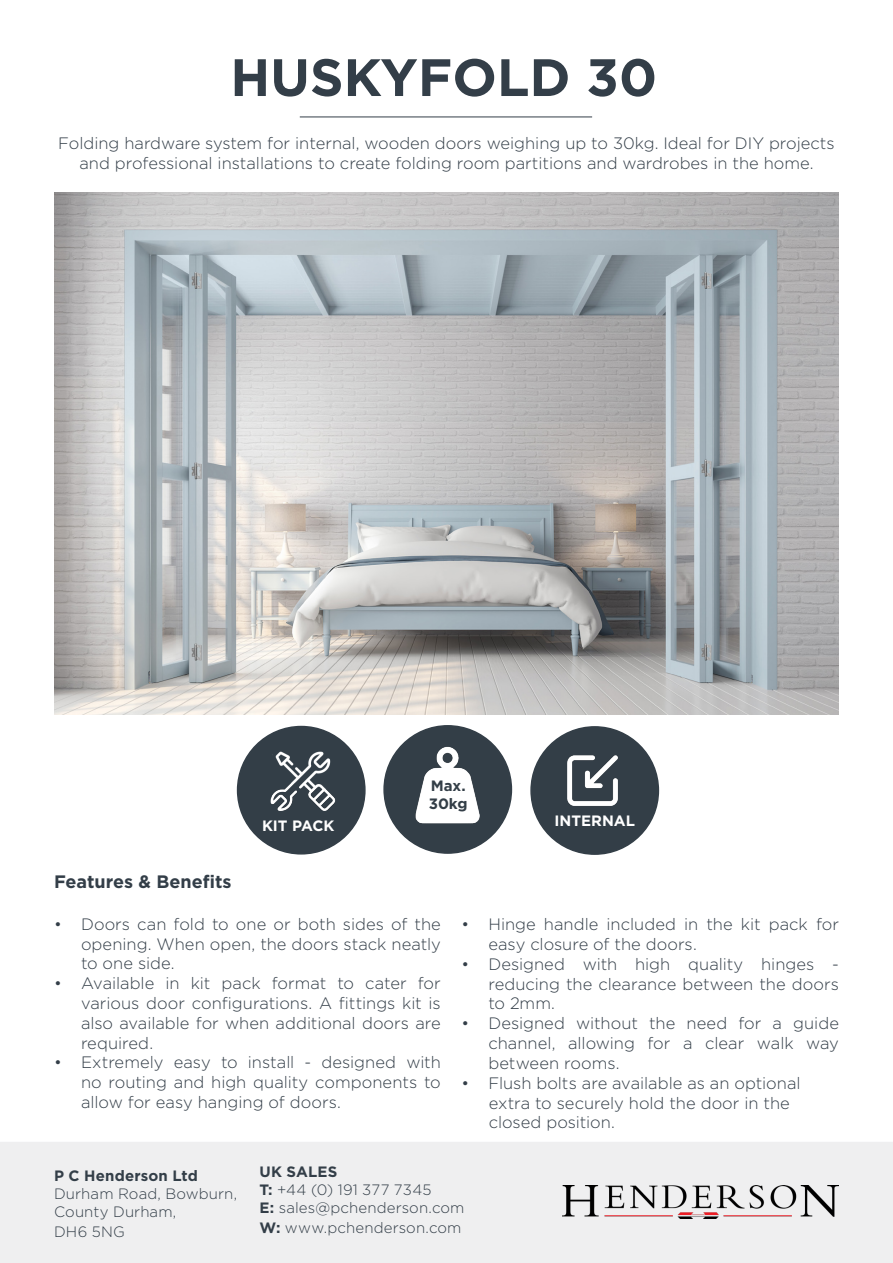
<style>
.page{position:relative;width:893px;height:1263px;background:#fff}
.page>*{position:absolute;margin:0;border:0;box-sizing:border-box;transform-origin:0 0}
.t1{font:700 52.5px "Gotham";color:#333e48}
.t2{font:700 18px "Gotham";color:#333e48}
.t3{font:300 16.5px/19.8px "Gotham";color:#333e48;text-align:justify}
.t4{font:300 15px "Gotham";letter-spacing:.01em;color:#333e48}
.t5{font:700 15px "Gotham";letter-spacing:.01em;color:#333e48}
.t6{font:700 15px "Gotham";color:#fff}
.t7{font:700 15px "Gotham";color:#333e47}
.s1{font-weight:700}
</style>
<div class="page">
<img style="left:54px;top:192px;width:785px;height:522px">
<div style="left:384px;top:726px;width:127px;height:127px;background:#333e47;border-radius:50%"></div>
<img style="left:395px;top:737px;width:106px;height:104px">
<div style="left:238px;top:726px;width:127px;height:128px;background:#333e47;border-radius:50%"></div>
<img style="left:270px;top:739px;width:77px;height:71px">
<div style="left:531px;top:727px;width:127px;height:127px;background:#333e47;border-radius:50%"></div>
<img style="left:567px;top:755px;width:51px;height:51px">
<hr style="left:300px;top:117px;width:292px;height:1px;background:#333e48">
<div style="left:0;top:1142px;width:893px;height:121px;background:#efeff0"></div>
<img style="left:562px;top:1185px;width:276px;height:34px">
<p class="t1" style="left:230px;top:43px;width:428px">HUSKYFOLD 30</p>
<p class="t3" style="left:58px;top:133px;width:778px;text-align:center">Folding hardware system for internal, wooden doors weighing up to 30kg. Ideal for DIY projects and professional installations to create folding room partitions and wardrobes in the home.</p>
<p class="t7" style="left:431px;top:776px;width:36px">Max.</p>
<p class="t7" style="left:429px;top:794px;width:40px">30kg</p>
<p class="t6" style="left:262px;top:816px;width:74px">KIT PACK</p>
<p class="t6" style="left:554px;top:811px;width:82px">INTERNAL</p>
<p class="t2" style="left:54px;top:870px;width:179px">Features &amp; Benefits</p>
<p class="t3" style="left:81px;top:913px;width:361px;text-indent:-27px">• Doors can fold to one or both sides of the opening. When open, the doors stack neatly to one side.</p>
<p class="t3" style="left:81px;top:973px;width:361px;text-indent:-27px">• Available in kit pack format to cater for various door configurations. A fittings kit is also available for when additional doors are required.</p>
<p class="t3" style="left:81px;top:1052px;width:361px;text-indent:-27px">• Extremely easy to install - designed with no routing and high quality components to allow for easy hanging of doors.</p>
<p class="t3" style="left:488px;top:914px;width:352px;text-indent:-27px">• Hinge handle included in the kit pack for easy closure of the doors.</p>
<p class="t3" style="left:488px;top:954px;width:352px;text-indent:-27px">• Designed with high quality hinges - reducing the clearance between the doors to 2mm.</p>
<p class="t3" style="left:488px;top:1013px;width:352px;text-indent:-27px">• Designed without the need for a guide channel, allowing for a clear walk way between rooms.</p>
<p class="t3" style="left:461px;top:1072px;width:341px">• Flush bolts are available as an optional</p>
<p class="t3" style="left:489px;top:1092px;width:303px">extra to securely hold the door in the</p>
<p class="t3" style="left:489px;top:1112px;width:128px">closed position.</p>
<p class="t5" style="left:54px;top:1166px;width:146px">P C Henderson Ltd</p>
<p class="t4" style="left:54px;top:1185px;width:185px">Durham Road, Bowburn,</p>
<p class="t4" style="left:54px;top:1203px;width:124px">County Durham,</p>
<p class="t4" style="left:54px;top:1222px;width:73px">DH6 5NG</p>
<p class="t5" style="left:259px;top:1162px;width:79px">UK SALES</p>
<p class="t4" style="left:259px;top:1180px;width:174px"><span class="s1">T:</span> +44 (0) 191 377 7345</p>
<p class="t4" style="left:259px;top:1198px;width:207px"><span class="s1">E:</span> sales@pchenderson.com</p>
<p class="t4" style="left:259px;top:1218px;width:204px"><span class="s1">W:</span> www.pchenderson.com</p>
</div>
